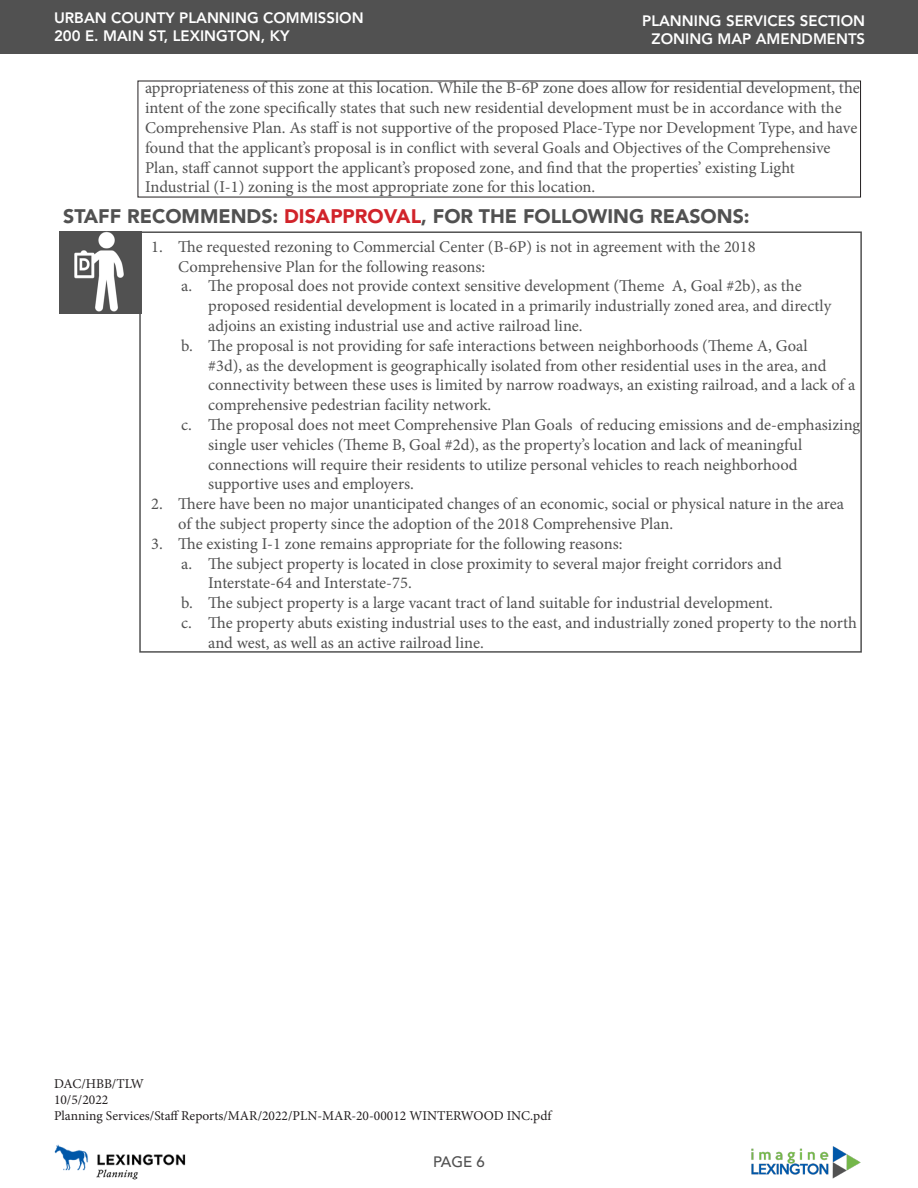
<style>
.page{position:relative;width:918px;height:1188px;background:#fff}
.page>*{position:absolute;margin:0;border:0;box-sizing:border-box;transform-origin:0 0}
.Section_Header{font:900 19.5px "Avenir LT Std";color:#515151}
.Body_Text{font:16.5px/19.8px "Minion Pro";color:#515151}
.t1{font:800 15px/18px "Avenir LT Std";color:#fff}
.t2{font:500 15px "Avenir LT Std";color:#515151}
.t3{font:13.5px "Minion Pro";color:#231f20}
.s1{color:#d1232a}
</style>
<div class="page">
<div style="left:0;top:0;width:918px;height:54px;background:#515151"></div>
<img style="left:54px;top:1144px;width:132px;height:36px">
<img style="left:751px;top:1146px;width:110px;height:33px">
<svg style="left:139px;top:231px;width:723px;height:422px"></svg>
<img style="left:60px;top:231px;width:82px;height:83px">
<p class="t1" style="left:54px;top:9px;width:311px">URBAN COUNTY PLANNING COMMISSION<br>200 E. MAIN ST, LEXINGTON, KY</p>
<p class="t1" style="left:642px;top:12px;width:225px;text-align:right">PLANNING SERVICES SECTION<br>ZONING MAP AMENDMENTS</p>
<p class="Body_Text" style="left:145px;top:78px;width:716px">appropriateness of this zone at this location. While the B-6P zone does allow for residential development, the intent of the zone specifically states that such new residential development must be in accordance with the Comprehensive Plan. As staff is not supportive of the proposed Place-Type nor Development Type, and have found that the applicant’s proposal is in conflict with several Goals and Objectives of the Comprehensive Plan, staff cannot support the applicant’s proposed zone, and find that the properties’ existing Light Industrial (I-1) zoning is the most appropriate zone for this location.</p>
<p class="Section_Header" style="left:63px;top:204px;width:688px">STAFF RECOMMENDS: <span class="s1">DISAPPROVAL</span>, FOR THE FOLLOWING REASONS:</p>
<p class="Body_Text" style="left:178px;top:237px;width:579px;text-indent:-27px">1. The requested rezoning to Commercial Center (B-6P) is not in agreement with the 2018<br>Comprehensive Plan for the following reasons:</p>
<p class="Body_Text" style="left:208px;top:276px;width:624px;text-indent:-27px">a. The proposal does not provide context sensitive development (Theme A, Goal #2b), as the proposed residential development is located in a primarily industrially zoned area, and directly adjoins an existing industrial use and active railroad line.</p>
<p class="Body_Text" style="left:208px;top:336px;width:649px;text-indent:-27px">b. The proposal is not providing for safe interactions between neighborhoods (Theme A, Goal<br>#3d), as the development is geographically isolated from other residential uses in the area, and connectivity between these uses is limited by narrow roadways, an existing railroad, and a lack of a comprehensive pedestrian facility network.</p>
<p class="Body_Text" style="left:208px;top:415px;width:654px;text-indent:-27px">c. The proposal does not meet Comprehensive Plan Goals of reducing emissions and de-emphasizing single user vehicles (Theme B, Goal #2d), as the property’s location and lack of meaningful connections will require their residents to utilize personal vehicles to reach neighborhood supportive uses and employers.</p>
<p class="Body_Text" style="left:178px;top:494px;width:667px;text-indent:-27px">2. There have been no major unanticipated changes of an economic, social or physical nature in the area of the subject property since the adoption of the 2018 Comprehensive Plan.</p>
<p class="Body_Text" style="left:151px;top:534px;width:473px">3. The existing I-1 zone remains appropriate for the following reasons:</p>
<p class="Body_Text" style="left:208px;top:553px;width:575px;text-indent:-27px">a. The subject property is located in close proximity to several major freight corridors and<br>Interstate-64 and Interstate-75.</p>
<p class="Body_Text" style="left:181px;top:593px;width:593px">b. The subject property is a large vacant tract of land suitable for industrial development.</p>
<p class="Body_Text" style="left:208px;top:613px;width:650px;text-indent:-27px">c. The property abuts existing industrial uses to the east, and industrially zoned property to the north and west, as well as an active railroad line.</p>
<p class="t3" style="left:54px;top:1074px;width:92px">DAC/HBB/TLW</p>
<p class="t3" style="left:54px;top:1091px;width:56px">10/5/2022</p>
<p class="t3" style="left:54px;top:1107px;width:499px">Planning Services/Staff Reports/MAR/2022/PLN-MAR-20-00012 WINTERWOOD INC.pdf</p>
<p class="t2" style="left:433px;top:1154px;width:53px">PAGE 6</p>
</div>
